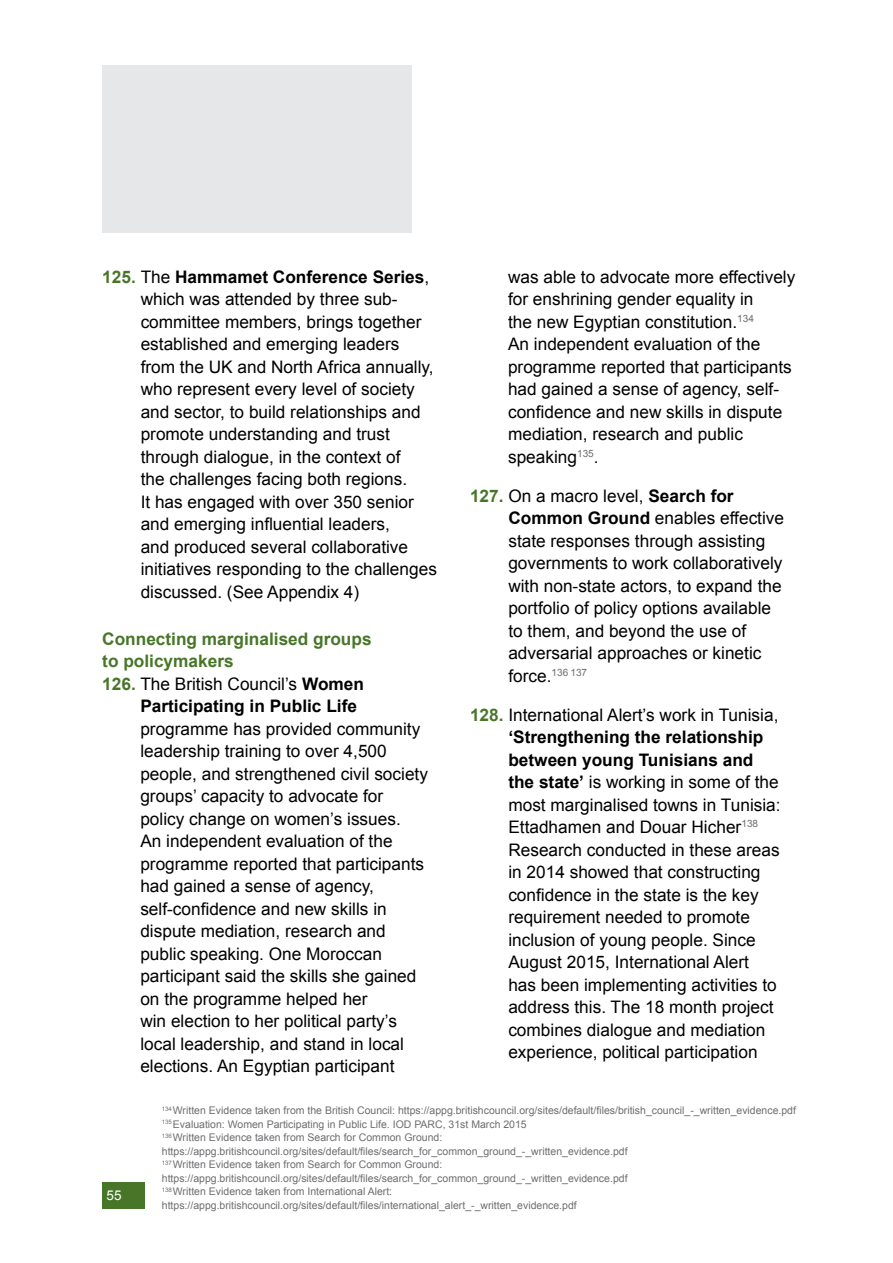
<style>
.page{position:relative;width:893px;height:1263px;background:#fff}
.page>*{position:absolute;margin:0;border:0;box-sizing:border-box;transform-origin:0 0}
.t1{font:17.25px/22.5px "Arial";color:#000}
.t2{font:700 17.25px "Arial";color:#487629}
.t3{font:700 17.25px "Arial";color:#000}
.t4{font:13.5px "Arial";color:#fff}
.t5{font:10.5px/13.5px "Arial";color:#6d6e71}
.s1{font-weight:700;color:#487629}
.s2{font-weight:700}
</style>
<div class="page">
<div style="left:102px;top:1182px;width:43px;height:27px;background:#487629"></div>
<div style="left:102px;top:65px;width:309px;height:168px;background:#e6e7e8"></div>
<p class="t1" style="left:141px;top:265px;width:298px;text-indent:-38px"><span class="s1">125.</span> The <span class="s2">Hammamet Conference Series</span>, which was attended by three sub&shy;committee members, brings together established and emerging leaders from the UK and North Africa annually, who represent every level of society and sector, to build relationships and promote understanding and trust through dialogue, in the context of<br>the challenges facing both regions.<br>It has engaged with over 350 senior and emerging influential leaders,<br>and produced several collaborative initiatives responding to the challenges discussed. (See Appendix 4)</p>
<p class="t2" style="left:102px;top:627px;width:271px">Connecting marginalised groups</p>
<p class="t2" style="left:102px;top:650px;width:133px">to policymakers</p>
<p class="t1" style="left:102px;top:673px;width:263px"><span class="s1">126.</span> The British Council’s <span class="s2">Women</span></p>
<p class="t3" style="left:140px;top:695px;width:218px">Participating in Public Life</p>
<p class="t1" style="left:140px;top:718px;width:289px">programme has provided community leadership training to over 4,500 people, and strengthened civil society groups’ capacity to advocate for policy change on women’s issues.<br>An independent evaluation of the programme reported that participants had gained a sense of agency, self-confidence and new skills in dispute mediation, research and public speaking. One Moroccan participant said the skills she gained on the programme helped her<br>win election to her political party’s local leadership, and stand in local elections. An Egyptian participant</p>
<p class="t5" style="left:162px;top:1104px;width:636px"><sup>134</sup> Written Evidence taken from the British Council: https://appg.britishcouncil.org/sites/default/files/british_council_-_written_evidence.pdf <sup>135</sup> Evaluation: Women Participating in Public Life. IOD PARC, 31st March 2015<br><sup>136</sup> Written Evidence taken from Search for Common Ground: https://appg.britishcouncil.org/sites/default/files/search_for_common_ground_-_written_evidence.pdf<br><sup>137</sup> Written Evidence taken from Search for Common Ground: https://appg.britishcouncil.org/sites/default/files/search_for_common_ground_-_written_evidence.pdf<br><sup>138</sup> Written Evidence taken from International Alert: https://appg.britishcouncil.org/sites/default/files/international_alert_-_written_evidence.pdf</p>
<p class="t1" style="left:508px;top:265px;width:289px">was able to advocate more effectively for enshrining gender equality in<br>the new Egyptian constitution.<sup>134<br></sup>An independent evaluation of the programme reported that participants had gained a sense of agency, self&shy;confidence and new skills in dispute mediation, research and public speaking<sup>135</sup>.</p>
<p class="t1" style="left:508px;top:484px;width:277px;text-indent:-38px"><span class="s1">127.</span> On a macro level, <span class="s2">Search for<br>Common Ground</span> enables effective state responses through assisting governments to work collaboratively with non-state actors, to expand the portfolio of policy options available to them, and beyond the use of adversarial approaches or kinetic force.<sup>136</sup> <sup>137</sup></p>
<p class="t1" style="left:508px;top:703px;width:274px;text-indent:-38px"><span class="s1">128.</span> International Alert’s work in Tunisia, <span class="s2">‘Strengthening the relationship between young Tunisians and the state’</span> is working in some of the most marginalised towns in Tunisia:<br>Ettadhamen and Douar Hicher<sup>138<br></sup>Research conducted in these areas in 2014 showed that constructing confidence in the state is the key requirement needed to promote inclusion of young people. Since August 2015, International Alert has been implementing activities to address this. The 18 month project combines dialogue and mediation experience, political participation</p>
<p class="t4" style="left:107px;top:1187px;width:17px">55</p>
</div>
